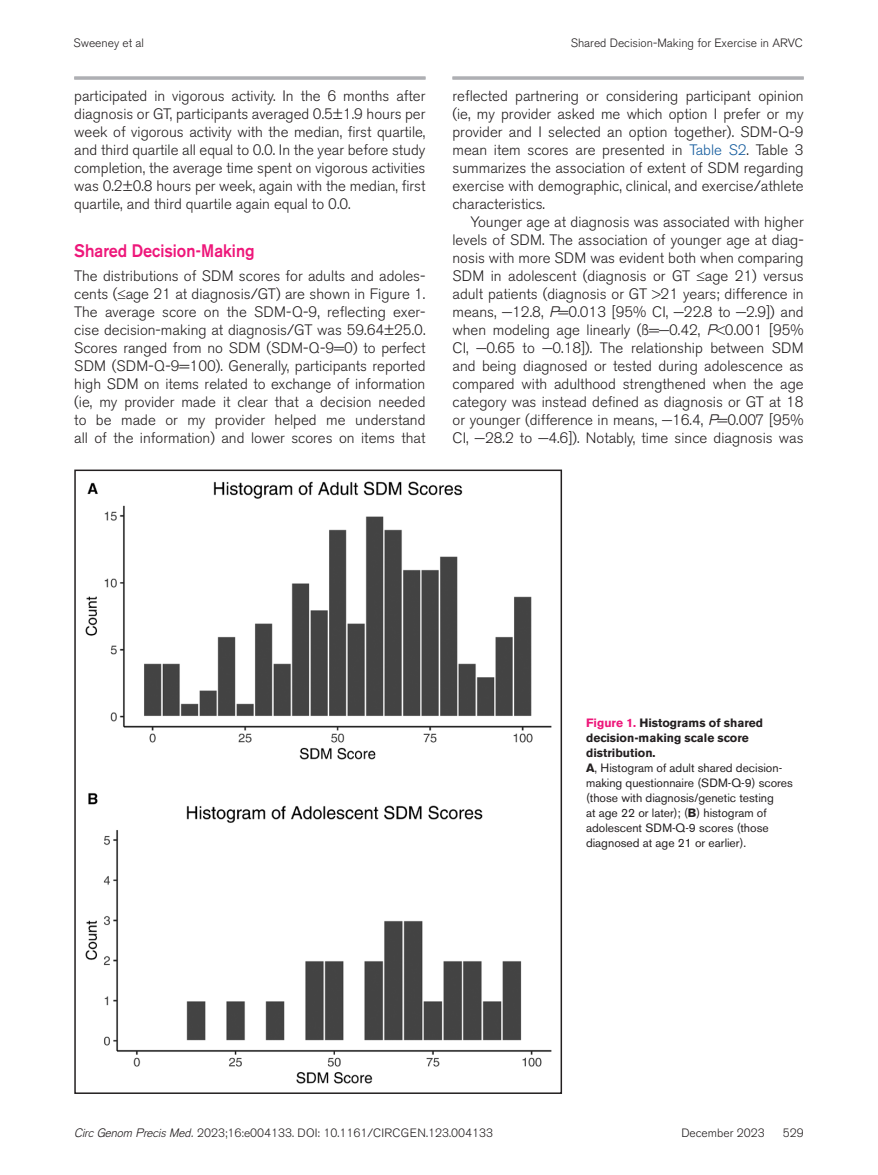
<style>
.page{position:relative;width:878px;height:1175px;background:#fff}
.page>*{position:absolute;margin:0;border:0;box-sizing:border-box;transform-origin:0 0}
.t1{font:500 18px "Akzidenz Grotesk BE";color:#ee177a;scale:.9 1}
.t2{font:300 15px/18px "Akzidenz Grotesk BE";color:#231f20;text-align:justify}
.t3{font:12px/15px "Akzidenz Grotesk BE";color:#231f20}
.t4{font:300 12px "Akzidenz Grotesk BE";color:#231f20}
.s1{color:#175d9e}
.s2{font-size:12.75px}
.s3{font-family:"Akzidenz Grotesk";font-style:italic}
.s4{font-weight:700;color:#ee177a}
.s5{font-weight:700}
</style>
<div class="page">
<svg style="left:452px;top:76px;width:351px;height:4px"></svg>
<hr style="left:74px;top:76px;width:351px;height:4px;background:#b9babe">
<img style="left:85px;top:481px;width:467px;height:603px">
<div style="left:74px;top:469px;width:488px;height:625px;border:2px solid #231f20"></div>
<p class="t4" style="left:74px;top:36px;width:72px">Sweeney et al</p>
<p class="t4" style="left:570px;top:36px;width:234px">Shared Decision-Making for Exercise in ARVC</p>
<p class="t2" style="left:74px;top:87px;width:353px">participated in vigorous activity. In the 6 months after diagnosis or GT, participants averaged 0.5±1.9 hours per week of vigorous activity with the median, first quartile, and third quartile all equal to 0.0. In the year before study completion, the average time spent on vigorous activities was 0.2±0.8 hours per week, again with the median, first quartile, and third quartile again equal to 0.0.</p>
<p class="t1" style="left:74px;top:240px;width:202px">Shared Decision-Making</p>
<p class="t2" style="left:74px;top:267px;width:353px">The distributions of SDM scores for adults and adoles&shy;cents (≤age 21 at diagnosis/GT) are shown in Figure 1.<br>The average score on the SDM-Q-9, reflecting exer&shy;cise decision-making at diagnosis/GT was 59.64±25.0.<br>Scores ranged from no SDM (SDM-Q-9=0) to perfect SDM (SDM-Q-9=100). Generally, participants reported high SDM on items related to exchange of information (ie, my provider made it clear that a decision needed to be made or my provider helped me understand all of the information) and lower scores on items that</p>
<p class="t2" style="left:452px;top:87px;width:353px">reflected partnering or considering participant opinion (ie, my provider asked me which option I prefer or my provider and I selected an option together). SDM-Q-9 mean item scores are presented in <span class="s1">Table S2</span>. Table 3 summarizes the association of extent of SDM regarding exercise with demographic, clinical, and exercise/athlete characteristics.</p>
<p class="t2" style="left:452px;top:213px;width:353px;text-indent:18px">Younger age at diagnosis was associated with higher levels of SDM. The association of younger age at diag&shy;nosis with more SDM was evident both when comparing SDM in adolescent (diagnosis or GT ≤age 21) versus adult patients (diagnosis or GT <span class="s2">&gt;</span>21 years; difference in means, −12.8, <span class="s3">P</span>=0.013 [95% CI, −22.8 to −2.9]) and when modeling age linearly (ß=−0.42, <span class="s3">P</span><span class="s2">&lt;</span>0.001 [95% CI, −0.65 to −0.18]). The relationship between SDM and being diagnosed or tested during adolescence as compared with adulthood strengthened when the age category was instead defined as diagnosis or GT at 18 or younger (difference in means, −16.4, <span class="s3">P</span>=0.007 [95% CI, −28.2 to −4.6]). Notably, time since diagnosis was</p>
<p class="t3" style="left:586px;top:715px;width:208px"><span class="s4">Figure 1.</span> <span class="s5">Histograms of shared decision-making scale score distribution.<br>A</span>, Histogram of adult shared decision&shy;making questionnaire (SDM-Q-9) scores (those with diagnosis/genetic testing<br>at age 22 or later); (<span class="s5">B</span>) histogram of adolescent SDM-Q-9 scores (those diagnosed at age 21 or earlier).</p>
<p class="t4" style="left:74px;top:1126px;width:420px"><span class="s3">Circ Genom Precis Med.</span> 2023;16:e004133. DOI: 10.1161/CIRCGEN.123.004133</p>
<p class="t4" style="left:681px;top:1126px;width:85px">December 2023</p>
<p class="t4" style="left:782px;top:1126px;width:22px">529</p>
</div>
